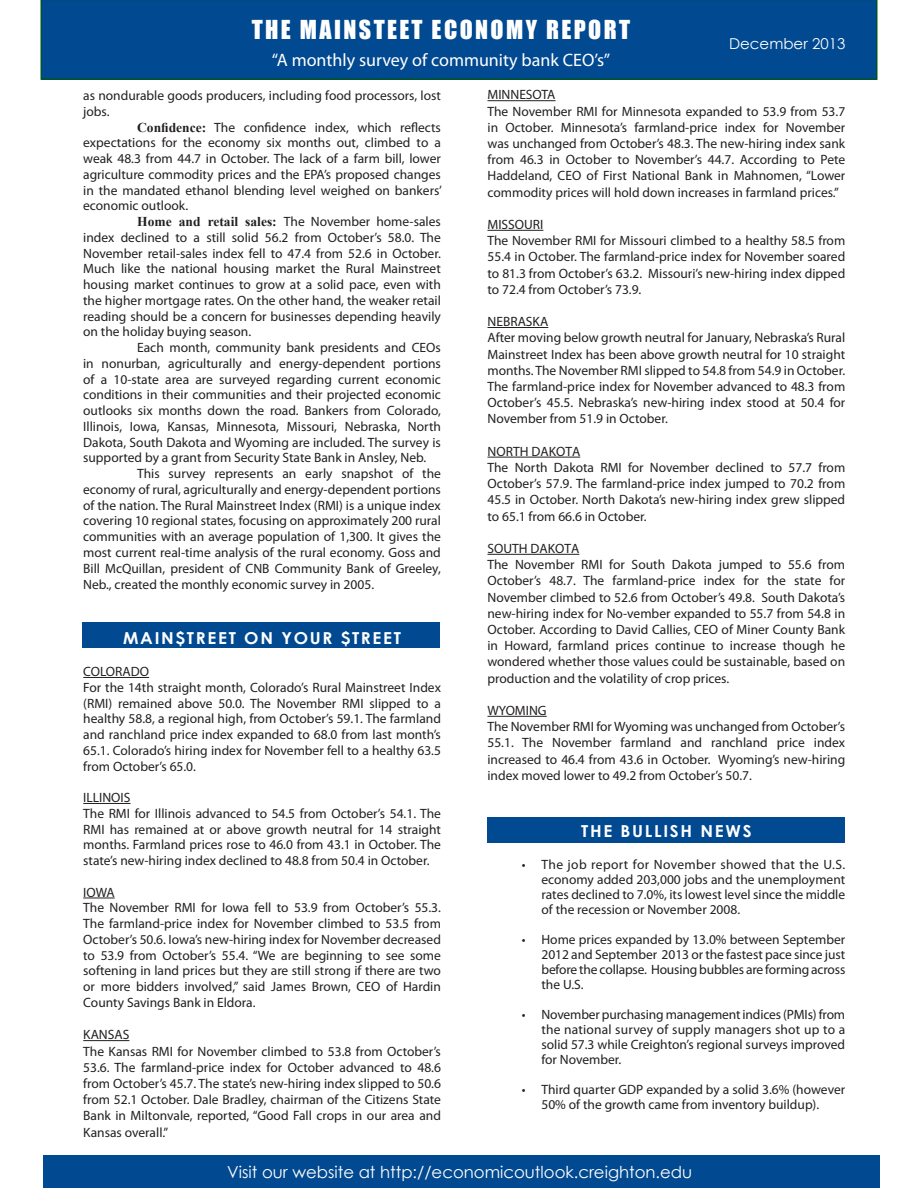
<style>
.page{position:relative;width:918px;height:1188px;background:#fff}
.page>*{position:absolute;margin:0;border:0;box-sizing:border-box;transform-origin:0 0}
.t1{font:24px "Impact";letter-spacing:.1em;color:#fff}
.t2{font:18px "Myriad Pro";color:#fff}
.t3{font:16.5px "Century Gothic";color:#fff}
.t4{font:700 16.5px "Century Gothic";letter-spacing:.1em;color:#fff;scale:1.04 1}
.t5{font:15px "Century Gothic";color:#fff}
.t6{font:13.5px/16.2px "Myriad Pro";color:#231f20}
.s1{font-family:"Times New Roman";font-weight:700}
</style>
<div class="page">
<div style="left:43px;top:1155px;width:837px;height:33px;background:#014990"></div>
<div style="left:40px;top:0;width:838px;height:80px;background:#014990"></div>
<div style="left:487px;top:817px;width:357px;height:26px;background:#014990"></div>
<div style="left:82px;top:622px;width:358px;height:26px;background:#014990"></div>
<hr style="left:83px;top:677px;width:66px;height:1px;background:#231f20">
<hr style="left:83px;top:803px;width:48px;height:1px;background:#231f20">
<hr style="left:83px;top:898px;width:32px;height:1px;background:#231f20">
<hr style="left:83px;top:1040px;width:46px;height:1px;background:#231f20">
<hr style="left:488px;top:100px;width:68px;height:1px;background:#231f20">
<hr style="left:488px;top:230px;width:55px;height:1px;background:#231f20">
<hr style="left:488px;top:327px;width:60px;height:1px;background:#231f20">
<hr style="left:488px;top:457px;width:92px;height:1px;background:#231f20">
<hr style="left:488px;top:554px;width:91px;height:1px;background:#231f20">
<hr style="left:488px;top:716px;width:59px;height:1px;background:#231f20">
<h1 class="t1" style="left:252px;top:11px;width:380px">THE MAINSTEET ECONOMY REPORT</h1>
<h2 class="t2" style="left:272px;top:49px;width:340px">“A monthly survey of community bank CEO’s”</h2>
<p class="t5" style="left:729px;top:33px;width:118px">December 2013</p>
<p class="t6" style="left:83px;top:87px;width:359px">as nondurable goods producers, including food processors, lost</p>
<p class="t6" style="left:83px;top:103px;width:28px">jobs.</p>
<p class="t6" style="left:137px;top:119px;width:305px"><span class="s1">Confidence:</span> The confidence index, which reflects</p>
<p class="t6" style="left:83px;top:135px;width:359px">expectations for the economy six months out, climbed to a</p>
<p class="t6" style="left:83px;top:150px;width:359px">weak 48.3 from 44.7 in October. The lack of a farm bill, lower</p>
<p class="t6" style="left:83px;top:166px;width:359px">agriculture commodity prices and the EPA’s proposed changes</p>
<p class="t6" style="left:83px;top:182px;width:360px">in the mandated ethanol blending level weighed on bankers’</p>
<p class="t6" style="left:83px;top:198px;width:107px">economic outlook.</p>
<p class="t6" style="left:137px;top:213px;width:305px"><span class="s1">Home and retail sales:</span> The November home-sales</p>
<p class="t6" style="left:83px;top:229px;width:359px">index declined to a still solid 56.2 from October’s 58.0. The</p>
<p class="t6" style="left:83px;top:245px;width:359px">November retail-sales index fell to 47.4 from 52.6 in October.</p>
<p class="t6" style="left:83px;top:261px;width:359px">Much like the national housing market the Rural Mainstreet</p>
<p class="t6" style="left:83px;top:276px;width:359px">housing market continues to grow at a solid pace, even with</p>
<p class="t6" style="left:83px;top:292px;width:359px">the higher mortgage rates. On the other hand, the weaker retail</p>
<p class="t6" style="left:83px;top:308px;width:359px">reading should be a concern for businesses depending heavily</p>
<p class="t6" style="left:83px;top:324px;width:170px">on the holiday buying season.</p>
<p class="t6" style="left:137px;top:339px;width:305px">Each month, community bank presidents and CEOs</p>
<p class="t6" style="left:83px;top:355px;width:359px">in nonurban, agriculturally and energy-dependent portions</p>
<p class="t6" style="left:83px;top:371px;width:359px">of a 10-state area are surveyed regarding current economic</p>
<p class="t6" style="left:83px;top:387px;width:359px">conditions in their communities and their projected economic</p>
<p class="t6" style="left:83px;top:402px;width:359px">outlooks six months down the road. Bankers from Colorado,</p>
<p class="t6" style="left:83px;top:418px;width:359px">Illinois, Iowa, Kansas, Minnesota, Missouri, Nebraska, North</p>
<p class="t6" style="left:83px;top:434px;width:359px">Dakota, South Dakota and Wyoming are included. The survey is</p>
<p class="t6" style="left:83px;top:450px;width:345px">supported by a grant from Security State Bank in Ansley, Neb.</p>
<p class="t6" style="left:137px;top:465px;width:305px">This survey represents an early snapshot of the</p>
<p class="t6" style="left:83px;top:481px;width:359px">economy of rural, agriculturally and energy-dependent portions</p>
<p class="t6" style="left:83px;top:497px;width:359px">of the nation. The Rural Mainstreet Index (RMI) is a unique index</p>
<p class="t6" style="left:83px;top:513px;width:359px">covering 10 regional states, focusing on approximately 200 rural</p>
<p class="t6" style="left:83px;top:528px;width:359px">communities with an average population of 1,300. It gives the</p>
<p class="t6" style="left:83px;top:544px;width:359px">most current real-time analysis of the rural economy. Goss and</p>
<p class="t6" style="left:83px;top:560px;width:359px">Bill McQuillan, president of CNB Community Bank of Greeley,</p>
<p class="t6" style="left:83px;top:576px;width:292px">Neb., created the monthly economic survey in 2005.</p>
<p class="t4" style="left:123px;top:625px;width:269px">MAIN$TREET ON YOUR $TREET</p>
<p class="t6" style="left:83px;top:664px;width:359px;line-height:15.8px">COLORADO<br>For the 14th straight month, Colorado’s Rural Mainstreet Index (RMI) remained above 50.0. The November RMI slipped to a healthy 58.8, a regional high, from October’s 59.1. The farmland and ranchland price index expanded to 68.0 from last month’s 65.1. Colorado’s hiring index for November fell to a healthy 63.5 from October’s 65.0.</p>
<p class="t6" style="left:83px;top:790px;width:359px;line-height:15.8px">ILLINOIS<br>The RMI for Illinois advanced to 54.5 from October’s 54.1. The RMI has remained at or above growth neutral for 14 straight months. Farmland prices rose to 46.0 from 43.1 in October. The state’s new-hiring index declined to 48.8 from 50.4 in October.</p>
<p class="t6" style="left:83px;top:884px;width:359px;line-height:15.8px">IOWA<br>The November RMI for Iowa fell to 53.9 from October’s 55.3.<br>The farmland-price index for November climbed to 53.5 from October’s 50.6. Iowa’s new-hiring index for November decreased to 53.9 from October’s 55.4. “We are beginning to see some softening in land prices but they are still strong if there are two or more bidders involved,” said James Brown, CEO of Hardin County Savings Bank in Eldora.</p>
<p class="t6" style="left:83px;top:1027px;width:359px">KANSAS<br>The Kansas RMI for November climbed to 53.8 from October’s 53.6. The farmland-price index for October advanced to 48.6 from October’s 45.7. The state’s new-hiring index slipped to 50.6 from 52.1 October. Dale Bradley, chairman of the Citizens State Bank in Miltonvale, reported, “Good Fall crops in our area and Kansas overall.”</p>
<p class="t6" style="left:488px;top:87px;width:359px">MINNESOTA<br>The November RMI for Minnesota expanded to 53.9 from 53.7 in October. Minnesota’s farmland-price index for November was unchanged from October’s 48.3. The new-hiring index sank from 46.3 in October to November’s 44.7. According to Pete Haddeland, CEO of First National Bank in Mahnomen, “Lower commodity prices will hold down increases in farmland prices.”</p>
<p class="t6" style="left:488px;top:216px;width:359px">MISSOURI<br>The November RMI for Missouri climbed to a healthy 58.5 from 55.4 in October. The farmland-price index for November soared to 81.3 from October’s 63.2. Missouri’s new-hiring index dipped to 72.4 from October’s 73.9.</p>
<p class="t6" style="left:488px;top:313px;width:359px">NEBRASKA<br>After moving below growth neutral for January, Nebraska’s Rural Mainstreet Index has been above growth neutral for 10 straight months. The November RMI slipped to 54.8 from 54.9 in October.<br>The farmland-price index for November advanced to 48.3 from October’s 45.5. Nebraska’s new-hiring index stood at 50.4 for November from 51.9 in October.</p>
<p class="t6" style="left:488px;top:443px;width:359px">NORTH DAKOTA<br>The North Dakota RMI for November declined to 57.7 from October’s 57.9. The farmland-price index jumped to 70.2 from 45.5 in October. North Dakota’s new-hiring index grew slipped to 65.1 from 66.6 in October.</p>
<p class="t6" style="left:487px;top:540px;width:359px">SOUTH DAKOTA<br>The November RMI for South Dakota jumped to 55.6 from October’s 48.7. The farmland-price index for the state for November climbed to 52.6 from October’s 49.8. South Dakota’s new-hiring index for No-vember expanded to 55.7 from 54.8 in October. According to David Callies, CEO of Miner County Bank in Howard, farmland prices continue to increase though he wondered whether those values could be sustainable, based on production and the volatility of crop prices.</p>
<p class="t6" style="left:487px;top:702px;width:359px">WYOMING<br>The November RMI for Wyoming was unchanged from October’s 55.1. The November farmland and ranchland price index increased to 46.4 from 43.6 in October. Wyoming’s new-hiring index moved lower to 49.2 from October’s 50.7.</p>
<p class="t4" style="left:581px;top:819px;width:166px">THE BULLISH NEWS</p>
<p class="t6" style="left:541px;top:856px;width:305px;line-height:15px;text-align:justify;text-indent:-20px">• The job report for November showed that the U.S. economy added 203,000 jobs and the unemployment rates declined to 7.0%, its lowest level since the middle of the recession or November 2008.</p>
<p class="t6" style="left:541px;top:931px;width:305px;line-height:15px;text-align:justify;text-indent:-20px">• Home prices expanded by 13.0% between September 2012 and September 2013 or the fastest pace since just before the collapse. Housing bubbles are forming across the U.S.</p>
<p class="t6" style="left:541px;top:1006px;width:305px;line-height:15px;text-align:justify;text-indent:-20px">• November purchasing management indices (PMIs) from the national survey of supply managers shot up to a solid 57.3 while Creighton’s regional surveys improved for November.</p>
<p class="t6" style="left:522px;top:1081px;width:325px;line-height:15px;text-align:center">• Third quarter GDP expanded by a solid 3.6% (however<br>50% of the growth came from inventory buildup).</p>
<p class="t3" style="left:227px;top:1160px;width:467px">Visit our website at http://economicoutlook.creighton.edu</p>
</div>
